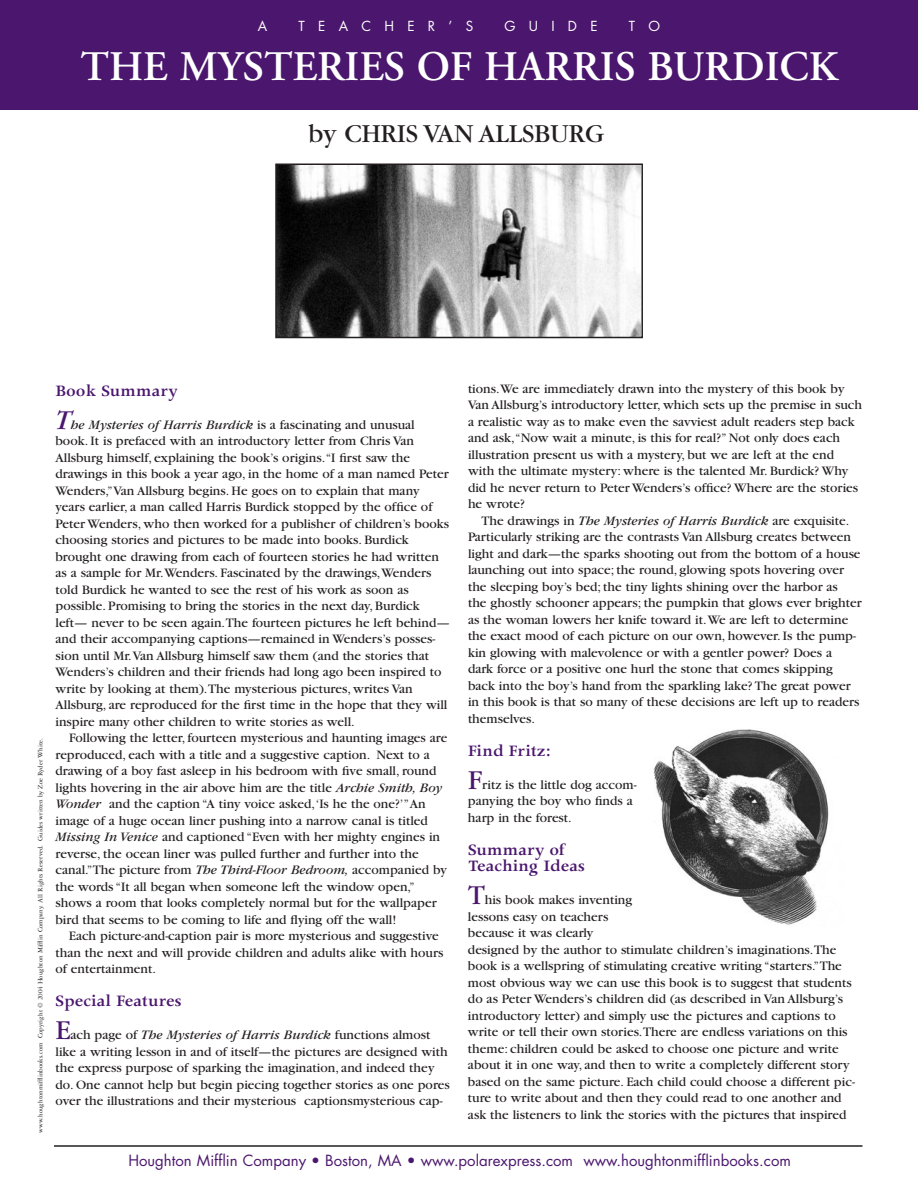
<style>
.page{position:relative;width:918px;height:1188px;background:#fff}
.page>*{position:absolute;margin:0;border:0;box-sizing:border-box;transform-origin:0 0}
.t1{font:600 42px "Adobe Garamond";color:#fff}
.t2{font:27px "Garamond";color:#231f20}
.t3{font:600 18px/16.5px "Apollo";color:#4b176e}
.t4{font:15px "Futura";color:#4b176e}
.t5{font:13.5px/16.5px "Garamond";color:#231f20}
.t6{font:13.5px "Futura";letter-spacing:.985em;color:#fff}
.t7{font:7.2px "Garamond Three";color:#231f20}
.s1{font-style:italic;font-size:28.5px;color:#4b176e}
.s2{font-style:italic}
.s3{font-size:28.5px;color:#4b176e}
</style>
<div class="page">
<div style="left:0;top:0;width:918px;height:110px;background:#4b176e"></div>
<img style="left:278px;top:167px;width:362px;height:168px">
<div style="left:275px;top:164px;width:368px;height:174px;border:2px solid #231f20"></div>
<img style="left:653px;top:729px;width:176px;height:196px">
<hr style="left:54px;top:1145px;width:808px;height:2px;background:#231f20">
<p class="t6" style="left:258px;top:19px;width:11px">A</p>
<p class="t6" style="left:299px;top:19px;width:176px">TEACHER’S</p>
<p class="t6" style="left:504px;top:19px;width:95px">GUIDE</p>
<p class="t6" style="left:629px;top:19px;width:33px">T O</p>
<h1 class="t1" style="left:81px;top:50px;width:758px">THE MYSTERIES OF HARRIS BURDICK</h1>
<h2 class="t2" style="left:308px;top:124px;width:297px">by CHRIS VAN ALLSBURG</h2>
<p class="t7" style="left:38px;top:1133px;width:396px;rotate:-90deg">www.houghtonmifflinbooks.com Copyright © 2004 Houghton Mifflin Company. All Rights Reserved. Guides written by Zoe Ryder White.</p>
<h3 class="t3" style="left:56px;top:384px;width:124px">Book Summary</h3>
<p class="t5" style="left:56px;top:417px;width:396px"><span class="s1">T</span><span class="s2">he Mysteries of Harris Burdick</span> is a fascinating and unusual book. It is prefaced with an introductory letter from Chris Van Allsburg himself, explaining the book’s origins.“I first saw the drawings in this book a year ago, in the home of a man named Peter Wenders,”Van Allsburg begins. He goes on to explain that many years earlier, a man called Harris Burdick stopped by the office of Peter Wenders, who then worked for a publisher of children’s books choosing stories and pictures to be made into books. Burdick brought one drawing from each of fourteen stories he had written as a sample for Mr.Wenders. Fascinated by the drawings,Wenders told Burdick he wanted to see the rest of his work as soon as possible. Promising to bring the stories in the next day, Burdick left— never to be seen again.The fourteen pictures he left behind— and their accompanying captions—remained in Wenders’s posses&shy;sion until Mr.Van Allsburg himself saw them (and the stories that Wenders’s children and their friends had long ago been inspired to write by looking at them).The mysterious pictures, writes Van Allsburg, are reproduced for the first time in the hope that they will inspire many other children to write stories as well.</p>
<p class="t5" style="left:55px;top:731px;width:393px;text-indent:14px">Following the letter, fourteen mysterious and haunting images are reproduced, each with a title and a suggestive caption. Next to a drawing of a boy fast asleep in his bedroom with five small, round lights hovering in the air above him are the title <span class="s2">Archie Smith, Boy Wonder</span> and the caption “A tiny voice asked,‘Is he the one?’”An image of a huge ocean liner pushing into a narrow canal is titled <span class="s2">Missing In Venice</span> and captioned “Even with her mighty engines in reverse, the ocean liner was pulled further and further into the canal.”The picture from <span class="s2">The Third-Floor Bedroom,</span> accompanied by the words “It all began when someone left the window open,” shows a room that looks completely normal but for the wallpaper bird that seems to be coming to life and flying off the wall!</p>
<p class="t5" style="left:55px;top:929px;width:390px;text-indent:14px">Each picture-and-caption pair is more mysterious and suggestive than the next and will provide children and adults alike with hours of entertainment.</p>
<h3 class="t3" style="left:56px;top:994px;width:127px">Special Features</h3>
<p class="t5" style="left:56px;top:1028px;width:396px"><span class="s3">E</span>ach page of <span class="s2">The Mysteries of Harris Burdick</span> functions almost like a writing lesson in and of itself—the pictures are designed with the express purpose of sparking the imagination, and indeed they do. One cannot help but begin piecing together stories as one pores over the illustrations and their mysterious captionsmysterious cap-</p>
<p class="t5" style="left:468px;top:382px;width:396px">tions.We are immediately drawn into the mystery of this book by Van Allsburg’s introductory letter, which sets up the premise in such a realistic way as to make even the savviest adult readers step back and ask,“Now wait a minute, is this for real?” Not only does each illustration present us with a mystery, but we are left at the end with the ultimate mystery: where is the talented Mr. Burdick? Why did he never return to Peter Wenders’s office? Where are the stories he wrote?</p>
<p class="t5" style="left:468px;top:514px;width:395px;text-indent:14px">The drawings in <span class="s2">The Mysteries of Harris Burdick</span> are exquisite.<br>Particularly striking are the contrasts Van Allsburg creates between light and dark—the sparks shooting out from the bottom of a house launching out into space; the round, glowing spots hovering over the sleeping boy’s bed; the tiny lights shining over the harbor as<br>the ghostly schooner appears; the pumpkin that glows ever brighter as the woman lowers her knife toward it.We are left to determine the exact mood of each picture on our own, however. Is the pump&shy;kin glowing with malevolence or with a gentler power? Does a<br>dark force or a positive one hurl the stone that comes skipping back into the boy’s hand from the sparkling lake? The great power in this book is that so many of these decisions are left up to readers themselves.</p>
<h3 class="t3" style="left:468px;top:744px;width:85px">Find Fritz:</h3>
<p class="t5" style="left:468px;top:778px;width:170px"><span class="s3">F</span>ritz is the little dog accom&shy;panying the boy who finds a harp in the forest.</p>
<h3 class="t3" style="left:468px;top:843px;width:118px">Summary of<br>Teaching Ideas</h3>
<p class="t5" style="left:468px;top:893px;width:388px"><span class="s3">T</span>his book makes inventing<br>lessons easy on teachers<br>because it was clearly<br>designed by the author to stimulate children’s imaginations.The book is a wellspring of stimulating creative writing “starters.”The most obvious way we can use this book is to suggest that students do as Peter Wenders’s children did (as described in Van Allsburg’s introductory letter) and simply use the pictures and captions to write or tell their own stories.There are endless variations on this theme: children could be asked to choose one picture and write about it in one way, and then to write a completely different story based on the same picture. Each child could choose a different pic&shy;ture to write about and then they could read to one another and ask the listeners to link the stories with the pictures that inspired</p>
<p class="t4" style="left:128px;top:1153px;width:664px">Houghton Mifflin Company • Boston, MA • www.polarexpress.com www.houghtonmifflinbooks.com</p>
</div>
